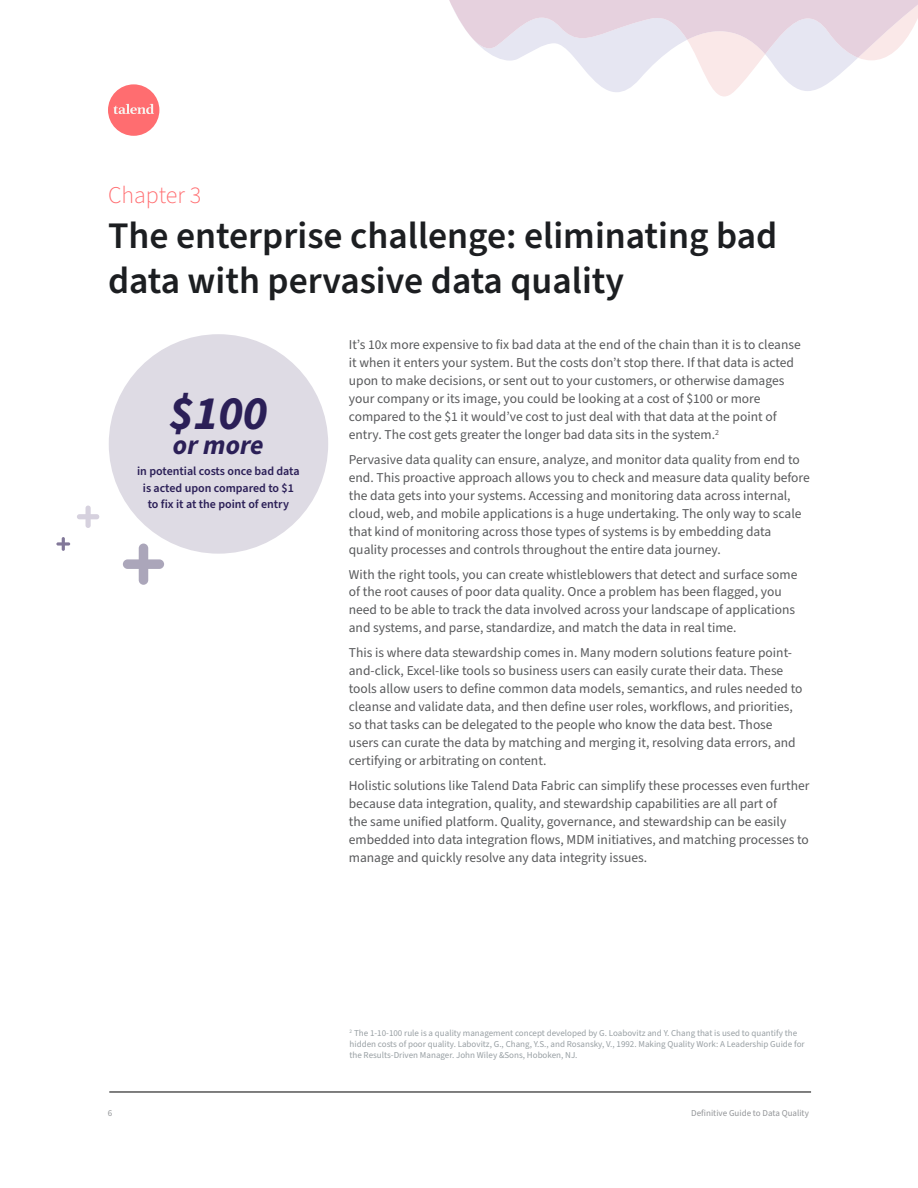
<style>
.page{position:relative;width:918px;height:1188px;background:#fff}
.page>*{position:absolute;margin:0;border:0;box-sizing:border-box;transform-origin:0 0}
.t1{font:italic 700 48px "Source Sans Pro";color:#2b1f57}
.t2{font:600 37.5px/45px "Source Sans Pro";color:#1c1e21}
.t3{font:italic 700 27px "Source Sans Pro";color:#2b1f57}
.t4{font:300 24px "Source Sans Pro";color:#ff6d70}
.t5{font:13.5px/18px "Source Sans Pro";color:#58595b}
.t6{font:600 12px/16.5px "Source Sans Pro";color:#2b1f57;text-align:center}
.t7{font:9px/10.8px "Source Sans Pro";color:#989fa3}
.t8{font:9px "Source Sans Pro";color:#939598}
</style>
<div class="page">
<hr style="left:109px;top:1092px;width:702px;height:1px;background:#000">
<div style="left:108px;top:84px;width:51px;height:52px;background:#ff6d70;border-radius:50%"></div>
<svg style="left:113px;top:104px;width:41px;height:10px"></svg>
<svg style="left:449px;top:0;width:469px;height:92px"></svg>
<div style="left:109px;top:334px;width:219px;height:220px;background:#dedbe4;border-radius:50%"></div>
<svg style="left:77px;top:506px;width:22px;height:22px"></svg>
<svg style="left:56px;top:537px;width:14px;height:14px"></svg>
<svg style="left:123px;top:544px;width:41px;height:41px"></svg>
<h3 class="t4" style="left:108px;top:179px;width:95px">Chapter 3</h3>
<h2 class="t2" style="left:108px;top:214px;width:671px">The enterprise challenge: eliminating bad data with pervasive data quality</h2>
<h1 class="t1" style="left:169px;top:380px;width:100px">$100</h1>
<h3 class="t3" style="left:173px;top:427px;width:92px">or more</h3>
<p class="t6" style="left:137px;top:464px;width:164px">in potential costs once bad data is acted upon compared to $1 to fix it at the point of entry</p>
<p class="t5" style="left:349px;top:336px;width:453px">It’s 10x more expensive to fix bad data at the end of the chain than it is to cleanse it when it enters your system. But the costs don’t stop there. If that data is acted upon to make decisions, or sent out to your customers, or otherwise damages your company or its image, you could be looking at a cost of $100 or more compared to the $1 it would’ve cost to just deal with that data at the point of entry. The cost gets greater the longer bad data sits in the system.<sup>2</sup></p>
<p class="t5" style="left:349px;top:451px;width:463px">Pervasive data quality can ensure, analyze, and monitor data quality from end to end. This proactive approach allows you to check and measure data quality before the data gets into your systems. Accessing and monitoring data across internal, cloud, web, and mobile applications is a huge undertaking. The only way to scale that kind of monitoring across those types of systems is by embedding data quality processes and controls throughout the entire data journey.</p>
<p class="t5" style="left:349px;top:565px;width:450px">With the right tools, you can create whistleblowers that detect and surface some of the root causes of poor data quality. Once a problem has been flagged, you need to be able to track the data involved across your landscape of applications and systems, and parse, standardize, and match the data in real time.</p>
<p class="t5" style="left:349px;top:644px;width:455px">This is where data stewardship comes in. Many modern solutions feature point&shy;and-click, Excel-like tools so business users can easily curate their data. These tools allow users to define common data models, semantics, and rules needed to cleanse and validate data, and then define user roles, workflows, and priorities, so that tasks can be delegated to the people who know the data best. Those users can curate the data by matching and merging it, resolving data errors, and certifying or arbitrating on content.</p>
<p class="t5" style="left:349px;top:777px;width:462px">Holistic solutions like Talend Data Fabric can simplify these processes even further because data integration, quality, and stewardship capabilities are all part of<br>the same unified platform. Quality, governance, and stewardship can be easily embedded into data integration flows, MDM initiatives, and matching processes to manage and quickly resolve any data integrity issues.</p>
<p class="t7" style="left:349px;top:1028px;width:457px"><sup>2</sup> The 1-10-100 rule is a quality management concept developed by G. Loabovitz and Y. Chang that is used to quantify the hidden costs of poor quality. Labovitz, G., Chang, Y.S., and Rosansky, V., 1992. Making Quality Work: A Leadership Guide for the Results-Driven Manager. John Wiley &amp;Sons, Hoboken, NJ.</p>
<p class="t8" style="left:108px;top:1107px;width:6px">6</p>
<p class="t8" style="left:691px;top:1107px;width:119px">Definitive Guide to Data Quality</p>
</div>
